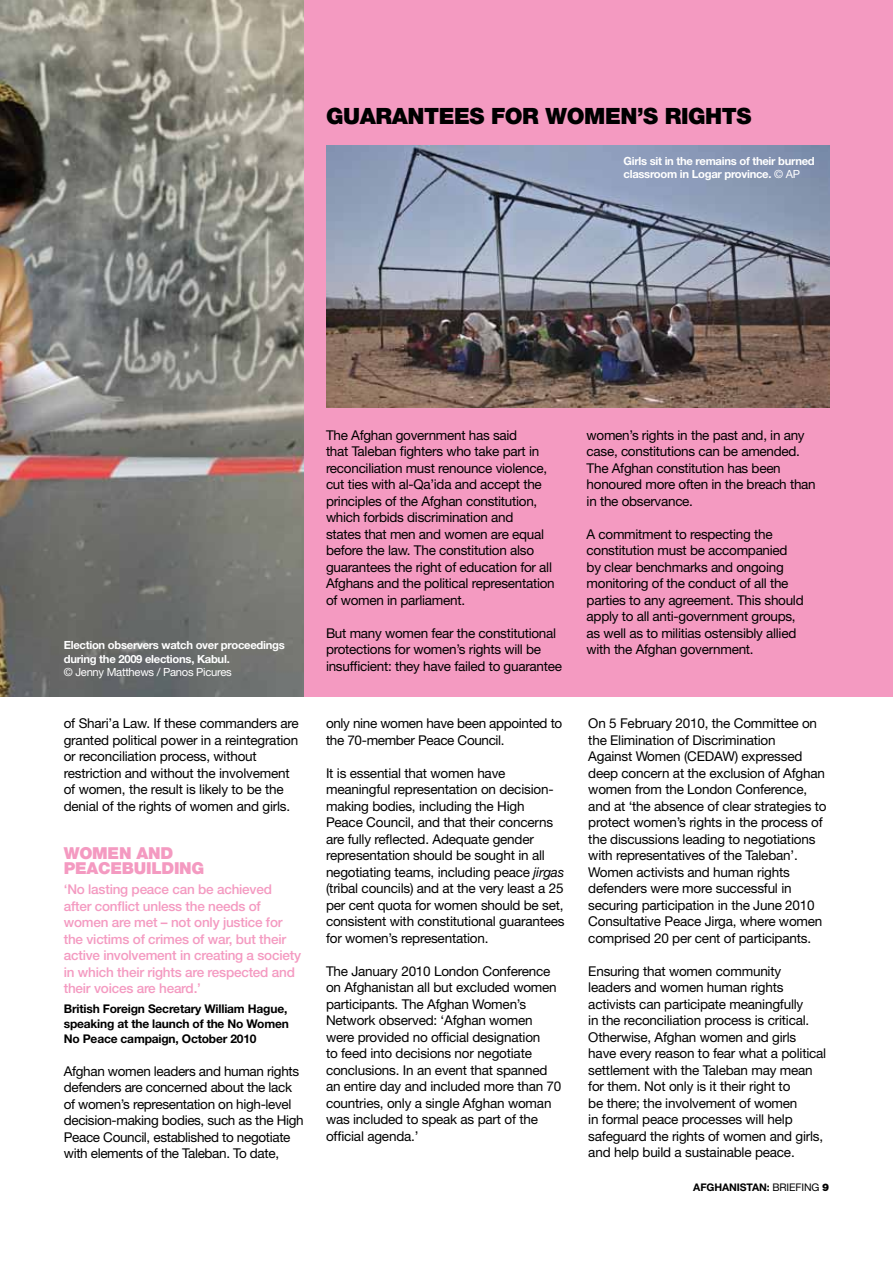
<style>
.page{position:relative;width:893px;height:1263px;background:#fff}
.page>*{position:absolute;margin:0;border:0;box-sizing:border-box;transform-origin:0 0}
.t1{font:900 22.5px "Helvetica Neue";letter-spacing:-.02em;color:#000}
.t2{font:900 16.5px/15px "Helvetica Neue";letter-spacing:-.015em;color:#f49ac1}
.t3{font:13.5px/16.5px "Helvetica Neue";letter-spacing:-.015em;color:#000}
.t4{font:500 13.5px/16.5px "Helvetica Neue";letter-spacing:-.015em;color:#f49ac1}
.t5{font:700 12px/15px "Helvetica Neue";letter-spacing:-.015em;color:#000}
.t6{font:700 11.25px/13.5px "Helvetica Neue";letter-spacing:-.025em;color:#fff}
.t7{font:11.25px "Helvetica Neue";letter-spacing:-.025em;color:#fff}
.t8{font:700 10.5px "Helvetica Neue";letter-spacing:-.01em;color:#000}
.s1{font-weight:400}
.s2{font-style:italic}
.s3{font-weight:900}
</style>
<div class="page">
<img style="left:0;top:0;width:305px;height:697px">
<div style="left:305px;top:0;width:588px;height:697px;background:#f49ac1"></div>
<img style="left:326px;top:146px;width:503px;height:262px">
<h1 class="t1" style="left:326px;top:102px;width:18px">GUA</h1>
<h1 class="t1" style="left:375px;top:102px;width:377px">RANTEES FOR WOMEN’S RIGHTS</h1>
<p class="t6" style="left:624px;top:154px;width:193px">Girls sit in the remains of their burned classroom in Logar province. <span class="s1">© AP</span></p>
<p class="t6" style="left:64px;top:638px;width:223px">Election observers watch over proceedings during the 2009 elections, Kabul.</p>
<p class="t7" style="left:64px;top:665px;width:170px">© Jenny Matthews / Panos Picures</p>
<p class="t3" style="left:64px;top:715px;width:237px">of Shari’a Law. If these commanders are granted political power in a reintegration or reconciliation process, without restriction and without the involvement of women, the result is likely to be the denial of the rights of women and girls.</p>
<p class="t2" style="left:64px;top:845px;width:142px">WOMEN AND<br>PEACEBUILDING</p>
<p class="t4" style="left:64px;top:881px;width:239px">‘No lasting peace can be achieved after conflict unless the needs of women are met – not only justice for the victims of crimes of war, but their active involvement in creating a society in which their rights are respected and their voices are heard.’</p>
<p class="t5" style="left:64px;top:1000px;width:227px">British Foreign Secretary William Hague, speaking at the launch of the No Women<br>No Peace campaign, October 2010</p>
<p class="t3" style="left:64px;top:1062px;width:241px">Afghan women leaders and human rights defenders are concerned about the lack of women’s representation on high-level decision-making bodies, such as the High Peace Council, established to negotiate with elements of the Taleban. To date,</p>
<p class="t3" style="left:326px;top:426px;width:230px">The Afghan government has said<br>that Taleban fighters who take part in reconciliation must renounce violence, cut ties with al-Qa’ida and accept the principles of the Afghan constitution, which forbids discrimination and<br>states that men and women are equal before the law. The constitution also guarantees the right of education for all Afghans and the political representation of women in parliament.</p>
<p class="t3" style="left:326px;top:624px;width:237px">But many women fear the constitutional protections for women’s rights will be insufficient: they have failed to guarantee</p>
<p class="t3" style="left:326px;top:715px;width:238px">only nine women have been appointed to the 70-member Peace Council.</p>
<p class="t3" style="left:326px;top:764px;width:240px">It is essential that women have meaningful representation on decision&shy;making bodies, including the High Peace Council, and that their concerns are fully reflected. Adequate gender representation should be sought in all negotiating teams, including peace <span class="s2">jirgas </span>(tribal councils) and at the very least a 25 per cent quota for women should be set, consistent with constitutional guarantees for women’s representation.</p>
<p class="t3" style="left:326px;top:962px;width:237px">The January 2010 London Conference on Afghanistan all but excluded women participants. The Afghan Women’s Network observed: ‘Afghan women were provided no official designation<br>to feed into decisions nor negotiate conclusions. In an event that spanned an entire day and included more than 70 countries, only a single Afghan woman was included to speak as part of the official agenda.’</p>
<p class="t3" style="left:587px;top:426px;width:231px">women’s rights in the past and, in any case, constitutions can be amended.<br>The Afghan constitution has been honoured more often in the breach than in the observance.</p>
<p class="t3" style="left:587px;top:525px;width:219px">A commitment to respecting the constitution must be accompanied by clear benchmarks and ongoing monitoring of the conduct of all the parties to any agreement. This should apply to all anti-government groups, as well as to militias ostensibly allied with the Afghan government.</p>
<p class="t3" style="left:588px;top:715px;width:240px">On 5 February 2010, the Committee on the Elimination of Discrimination<br>Against Women (CEDAW) expressed deep concern at the exclusion of Afghan women from the London Conference, and at ‘the absence of clear strategies to protect women’s rights in the process of the discussions leading to negotiations with representatives of the Taleban’.<br>Women activists and human rights defenders were more successful in securing participation in the June 2010<br>Consultative Peace Jirga, where women comprised 20 per cent of participants.</p>
<p class="t3" style="left:588px;top:962px;width:239px">Ensuring that women community leaders and women human rights activists can participate meaningfully<br>in the reconciliation process is critical.<br>Otherwise, Afghan women and girls have every reason to fear what a political settlement with the Taleban may mean for them. Not only is it their right to<br>be there; the involvement of women<br>in formal peace processes will help safeguard the rights of women and girls, and help build a sustainable peace.</p>
<p class="t8" style="left:693px;top:1181px;width:137px">afgHanistan: <span class="s1">BRIEFING</span> <span class="s3">9</span></p>
</div>
